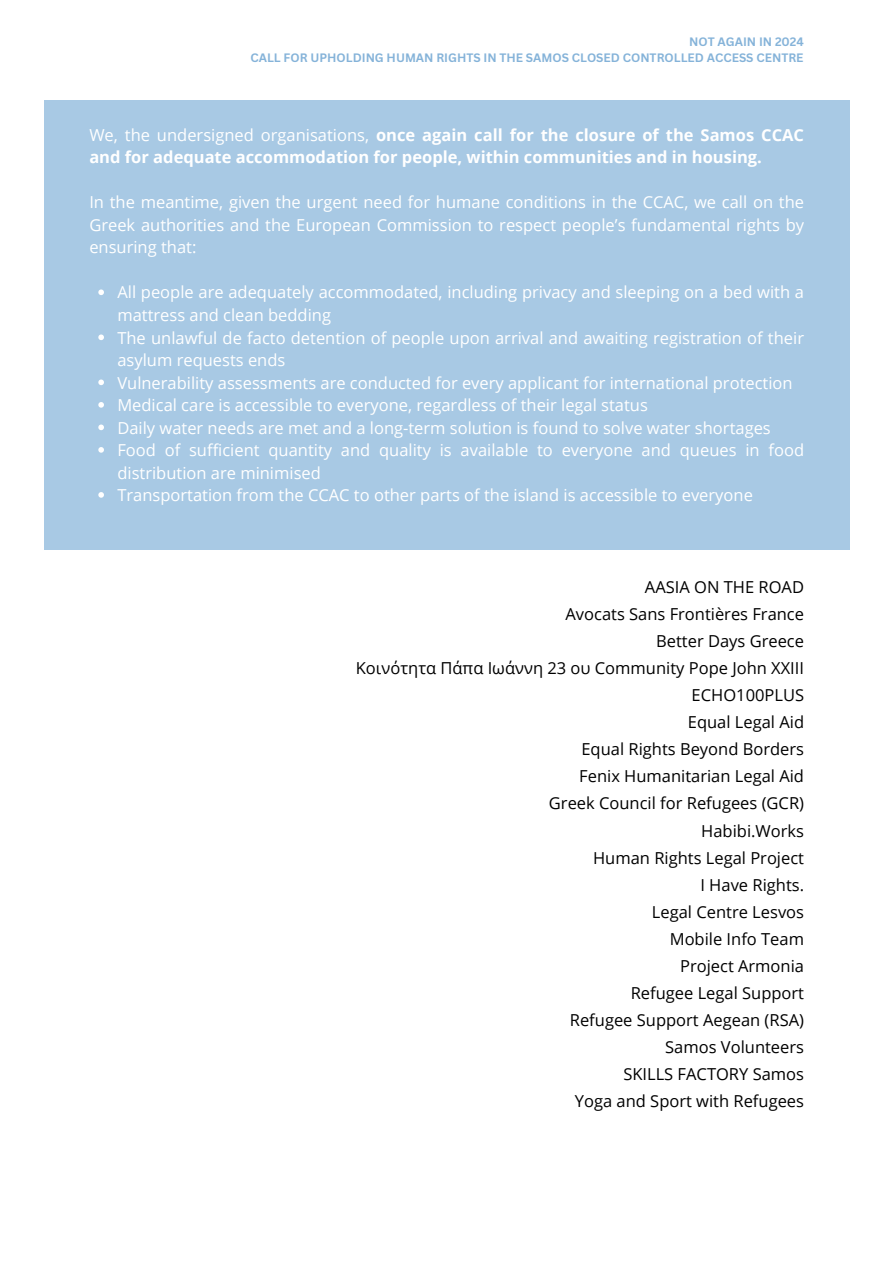
<style>
.page{position:relative;width:893px;height:1264px;background:#fff}
.page>*{position:absolute;margin:0;border:0;box-sizing:border-box;transform-origin:0 0}
.t1{font:16.5px/22.5px "Open Sans";color:#fff}
.t2{font:16.5px/27px "Open Sans";color:#000;text-align:right}
.t3{font:700 16.5px/22.5px "Open Sans";color:#fff}
.t4{font:700 11.85px "Canva Sans";color:#85b3d9}
.s1{font-weight:400}
</style>
<div class="page">
<div style="left:44px;top:101px;width:805px;height:448px;background:#a8c9e4"></div>
<svg style="left:98px;top:289px;width:6px;height:6px"></svg>
<svg style="left:98px;top:334px;width:6px;height:6px"></svg>
<svg style="left:98px;top:379px;width:6px;height:6px"></svg>
<svg style="left:98px;top:402px;width:6px;height:5px"></svg>
<svg style="left:98px;top:424px;width:6px;height:6px"></svg>
<svg style="left:98px;top:447px;width:6px;height:5px"></svg>
<svg style="left:98px;top:492px;width:6px;height:5px"></svg>
<h1 class="t4" style="left:689px;top:33px;width:116px">NOT AGAIN IN 2024</h1>
<h1 class="t4" style="left:250px;top:49px;width:554px">CALL FOR UPHOLDING HUMAN RIGHTS IN THE SAMOS CLOSED CONTROLLED ACCESS CENTRE</h1>
<p class="t3" style="left:89px;top:123px;width:716px"><span class="s1">We, the undersigned organisations,</span> once again call for the closure of the Samos CCAC and for adequate accommodation for people, within communities and in housing.</p>
<p class="t1" style="left:89px;top:191px;width:716px;text-align:justify">In the meantime, given the urgent need for humane conditions in the CCAC, we call on the Greek authorities and the European Commission to respect people’s fundamental rights by ensuring that:</p>
<h1 class="t1" style="left:117px;top:281px;width:688px">All people are adequately accommodated, including privacy and sleeping on a bed with a mattress and clean bedding</h1>
<h1 class="t1" style="left:117px;top:326px;width:688px">The unlawful de facto detention of people upon arrival and awaiting registration of their asylum requests ends</h1>
<h1 class="t1" style="left:117px;top:371px;width:676px">Vulnerability assessments are conducted for every applicant for international protection</h1>
<h1 class="t1" style="left:117px;top:393px;width:532px">Medical care is accessible to everyone, regardless of their legal status</h1>
<h1 class="t1" style="left:117px;top:416px;width:655px">Daily water needs are met and a long-term solution is found to solve water shortages</h1>
<h1 class="t1" style="left:117px;top:438px;width:688px">Food of sufficient quantity and quality is available to everyone and queues in food distribution are minimised</h1>
<h1 class="t1" style="left:117px;top:483px;width:637px">Transportation from the CCAC to other parts of the island is accessible to everyone</h1>
<h1 class="t2" style="left:356px;top:573px;width:450px">AASIA ON THE ROAD<br>Avocats Sans Frontières France<br>Better Days Greece<br>Κοινότητα Πάπα Ιωάννη 23 ου Community Pope John XXIII<br>ECHO100PLUS<br>Equal Legal Aid<br>Equal Rights Beyond Borders<br>Fenix Humanitarian Legal Aid<br>Greek Council for Refugees (GCR)<br>Habibi.Works<br>Human Rights Legal Project<br>I Have Rights.<br>Legal Centre Lesvos<br>Mobile Info Team<br>Project Armonia<br>Refugee Legal Support<br>Refugee Support Aegean (RSA)<br>Samos Volunteers<br>SKILLS FACTORY Samos<br>Yoga and Sport with Refugees</h1>
</div>
